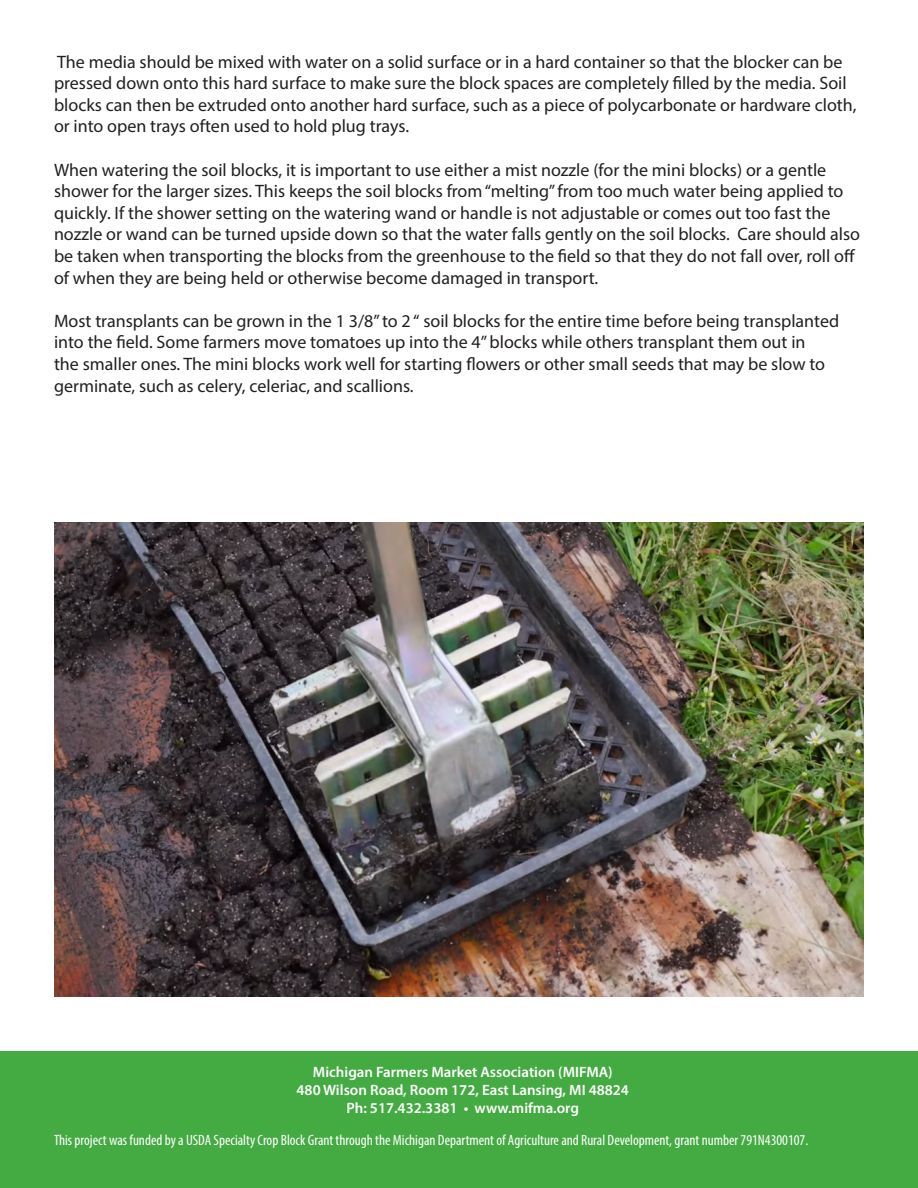
<style>
.page{position:relative;width:918px;height:1188px;background:#fff}
.page>*{position:absolute;margin:0;border:0;box-sizing:border-box;transform-origin:0 0}
.t1{font:18px/21.6px "Myriad Pro";color:#231f20}
.t2{font:condensed 15px "Myriad Pro";color:#fff}
.t3{font:600 15px "Myriad Pro";color:#fff}
</style>
<div class="page">
<div style="left:0;top:1052px;width:918px;height:136px;background:#44aa42"></div>
<img style="left:54px;top:523px;width:810px;height:473px">
<p class="t1" style="left:54px;top:50px;width:804px">The media should be mixed with water on a solid surface or in a hard container so that the blocker can be pressed down onto this hard surface to make sure the block spaces are completely filled by the media. Soil blocks can then be extruded onto another hard surface, such as a piece of polycarbonate or hardware cloth, or into open trays often used to hold plug trays.</p>
<p class="t1" style="left:54px;top:158px;width:808px">When watering the soil blocks, it is important to use either a mist nozzle (for the mini blocks) or a gentle shower for the larger sizes. This keeps the soil blocks from “melting” from too much water being applied to quickly. If the shower setting on the watering wand or handle is not adjustable or comes out too fast the nozzle or wand can be turned upside down so that the water falls gently on the soil blocks. Care should also be taken when transporting the blocks from the greenhouse to the field so that they do not fall over, roll off of when they are being held or otherwise become damaged in transport.</p>
<p class="t1" style="left:54px;top:310px;width:787px">Most transplants can be grown in the 1 3/8” to 2 “ soil blocks for the entire time before being transplanted into the field. Some farmers move tomatoes up into the 4” blocks while others transplant them out in<br>the smaller ones. The mini blocks work well for starting flowers or other small seeds that may be slow to germinate, such as celery, celeriac, and scallions.</p>
<p class="t3" style="left:313px;top:1062px;width:301px">Michigan Farmers Market Association (MIFMA)</p>
<p class="t3" style="left:297px;top:1080px;width:334px">480 Wilson Road, Room 172, East Lansing, MI 48824</p>
<p class="t3" style="left:346px;top:1098px;width:234px">Ph: 517.432.3381 • www.mifma.org</p>
<p class="t2" style="left:54px;top:1131px;width:756px">This project was funded by a USDA Specialty Crop Block Grant through the Michigan Department of Agriculture and Rural Development, grant number 791N4300107.</p>
</div>
